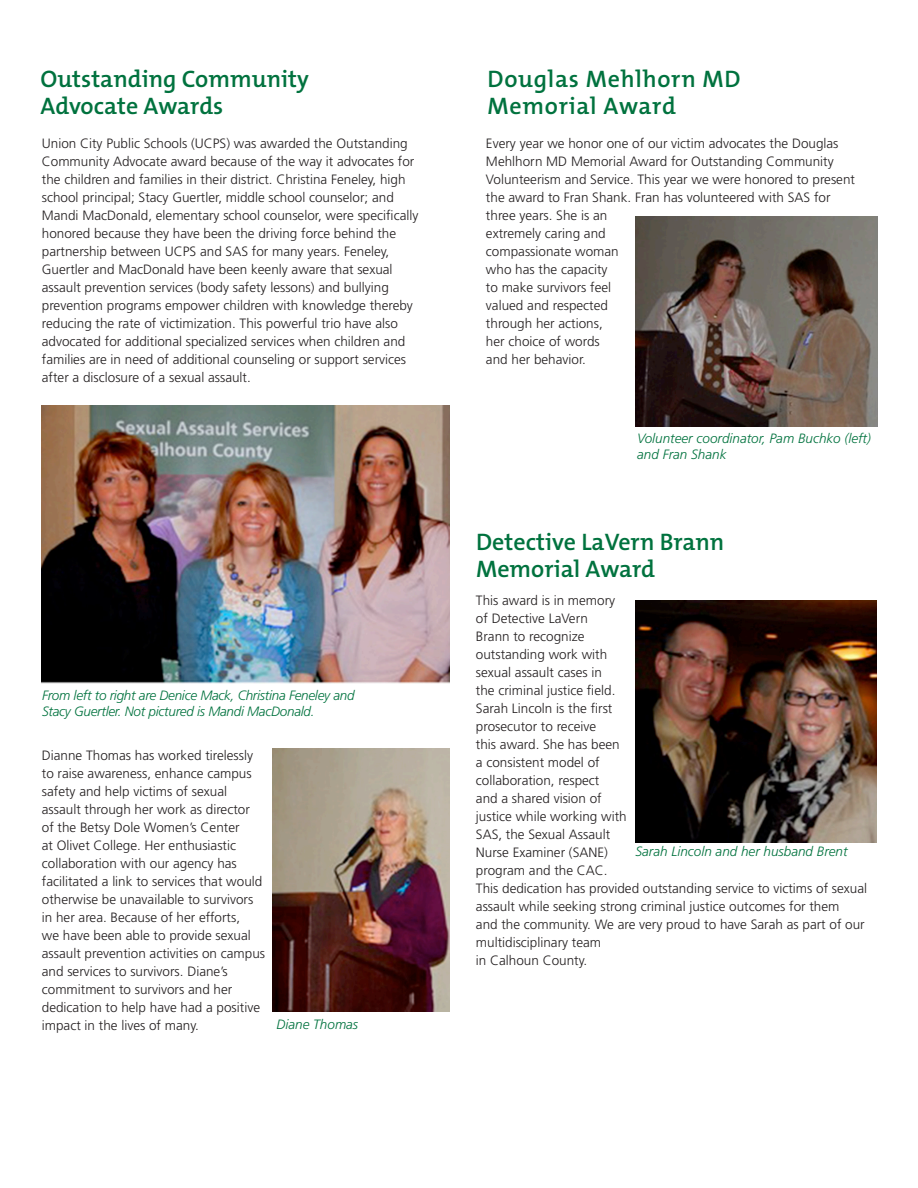
<style>
.page{position:relative;width:918px;height:1188px;background:#fff}
.page>*{position:absolute;margin:0;border:0;box-sizing:border-box;transform-origin:0 0}
.t1{font:600 24px/27px "The Mix B6";color:#00723e}
.t2{font:600 24px/27px "The Mix B6";letter-spacing:.03em;color:#00723e}
.t3{font:300 13.5px/18px "Frutiger";color:#231f20}
.t4{font:italic 300 13.5px "Frutiger";letter-spacing:-.02em;color:#00723e}
.t5{font:italic 300 13.5px "Frutiger";color:#00723e}
</style>
<div class="page">
<img style="left:42px;top:405px;width:407px;height:278px">
<img style="left:272px;top:748px;width:177px;height:264px">
<img style="left:636px;top:216px;width:242px;height:211px">
<img style="left:635px;top:600px;width:242px;height:242px">
<p class="t1" style="left:40px;top:66px;width:270px">Outstanding Community<br>Advocate Awards</p>
<p class="t3" style="left:42px;top:134px;width:378px">Union City Public Schools (UCPS) was awarded the Outstanding Community Advocate award because of the way it advocates for the children and families in their district. Christina Feneley, high school principal; Stacy Guertler, middle school counselor; and Mandi MacDonald, elementary school counselor, were specifically honored because they have been the driving force behind the partnership between UCPS and SAS for many years. Feneley, Guertler and MacDonald have been keenly aware that sexual assault prevention services (body safety lessons) and bullying prevention programs empower children with knowledge thereby reducing the rate of victimization. This powerful trio have also advocated for additional specialized services when children and families are in need of additional counseling or support services after a disclosure of a sexual assault.</p>
<p class="t4" style="left:42px;top:688px;width:314px">From left to right are Denice Mack, Christina Feneley and</p>
<p class="t4" style="left:42px;top:704px;width:274px">Stacy Guertler. Not pictured is Mandi MacDonald.</p>
<p class="t3" style="left:42px;top:746px;width:225px">Dianne Thomas has worked tirelessly to raise awareness, enhance campus safety and help victims of sexual assault through her work as director of the Betsy Dole Women’s Center<br>at Olivet College. Her enthusiastic collaboration with our agency has facilitated a link to services that would otherwise be unavailable to survivors in her area. Because of her efforts,<br>we have been able to provide sexual assault prevention activities on campus and services to survivors. Diane’s commitment to survivors and her dedication to help have had a positive impact in the lives of many.</p>
<p class="t5" style="left:276px;top:1016px;width:83px">Diane Thomas</p>
<p class="t2" style="left:487px;top:66px;width:255px">Douglas Mehlhorn MD<br>Memorial Award</p>
<p class="t3" style="left:486px;top:134px;width:371px">Every year we honor one of our victim advocates the Douglas<br>Mehlhorn MD Memorial Award for Outstanding Community<br>Volunteerism and Service. This year we were honored to present the award to Fran Shank. Fran has volunteered with SAS for three years. She is an<br>extremely caring and<br>compassionate woman<br>who has the capacity<br>to make survivors feel<br>valued and respected<br>through her actions,<br>her choice of words<br>and her behavior.</p>
<p class="t5" style="left:637px;top:430px;width:235px">Volunteer coordinator, Pam Buchko (left)</p>
<p class="t5" style="left:637px;top:447px;width:91px">and Fran Shank</p>
<p class="t1" style="left:476px;top:529px;width:250px">Detective LaVern Brann<br>Memorial Award</p>
<p class="t3" style="left:476px;top:591px;width:393px">This award is in memory<br>of Detective LaVern<br>Brann to recognize<br>outstanding work with<br>sexual assault cases in<br>the criminal justice field.<br>Sarah Lincoln is the first<br>prosecutor to receive<br>this award. She has been<br>a consistent model of<br>collaboration, respect<br>and a shared vision of<br>justice while working with<br>SAS, the Sexual Assault<br>Nurse Examiner (SANE)<br>program and the CAC.<br>This dedication has provided outstanding service to victims of sexual assault while seeking strong criminal justice outcomes for them<br>and the community. We are very proud to have Sarah as part of our multidisciplinary team</p>
<p class="t3" style="left:476px;top:951px;width:113px">in Calhoun County.</p>
<p class="t5" style="left:635px;top:844px;width:214px">Sarah Lincoln and her husband Brent</p>
</div>
